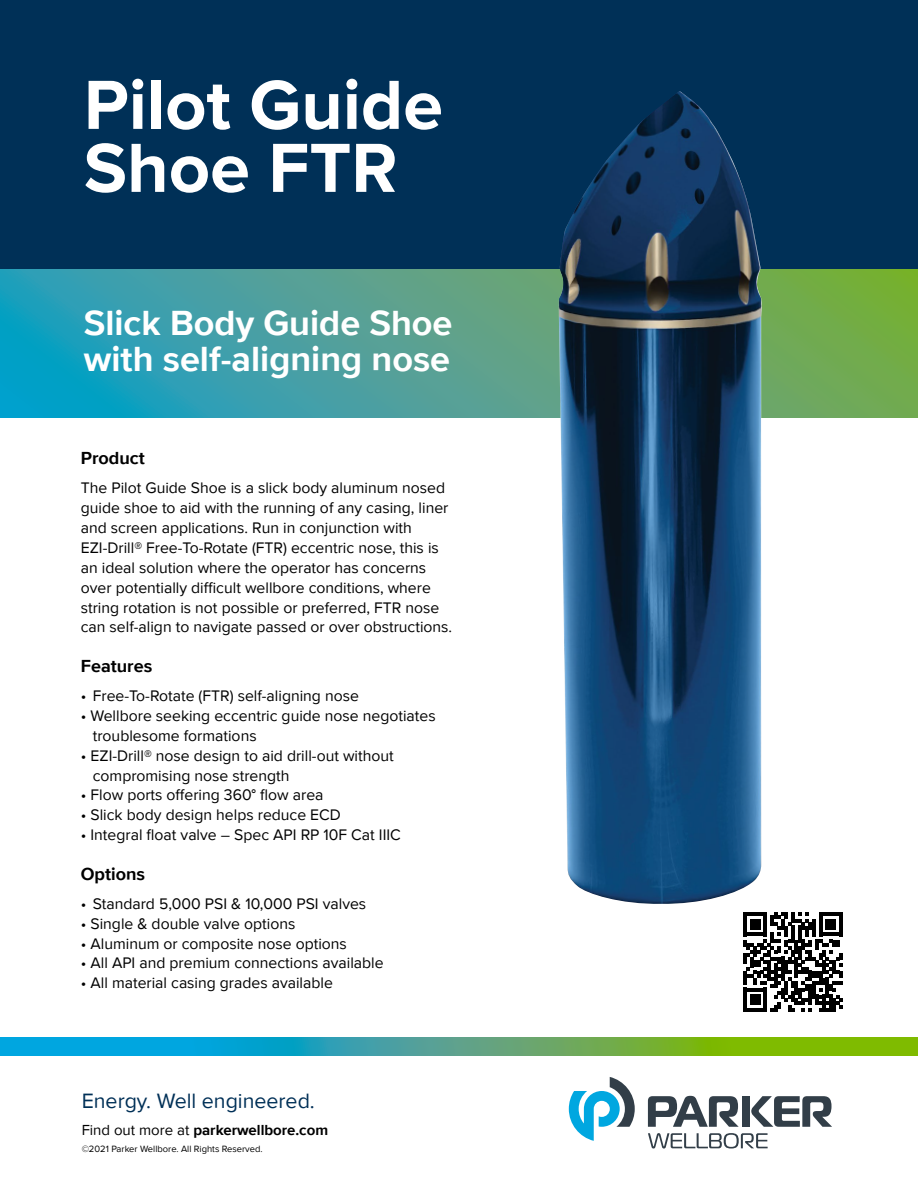
<style>
.page{position:relative;width:918px;height:1188px;background:#fff}
.page>*{position:absolute;margin:0;border:0;box-sizing:border-box;transform-origin:0 0}
.t1{font:700 72px/63px "Proxima Nova";color:#fff}
.t2{font:700 36px/36px "Proxima Nova";color:#fff}
.t3{font:21.3px "Proxima Nova";color:#003057}
.t4{font:700 18px "Proxima Nova";color:#000}
.t5{font:15.75px/20px "Proxima Nova";color:#000}
.t6{font:700 15px "Proxima Nova";color:#000}
.t7{font:9.3px "Proxima Nova";color:#000}
.s1{font-weight:400}
</style>
<div class="page">
<svg style="left:0;top:268px;width:918px;height:150px;background:#4aa190"></svg>
<svg style="left:0;top:1038px;width:918px;height:17px;background:#46aa7b"></svg>
<div style="left:0;top:0;width:918px;height:268px;background:#003057"></div>
<svg style="left:569px;top:1077px;width:66px;height:64px"></svg>
<svg style="left:648px;top:1096px;width:91px;height:31px"></svg>
<div style="left:742px;top:1096px;width:8px;height:31px;background:#323e48"></div>
<svg style="left:751px;top:1096px;width:81px;height:31px"></svg>
<svg style="left:648px;top:1133px;width:120px;height:16px"></svg>
<svg style="left:743px;top:912px;width:100px;height:100px"></svg>
<img style="left:559px;top:91px;width:203px;height:813px">
<h1 class="t1" style="left:84px;top:72px;width:361px">Pilot Guide<br>Shoe FTR</h1>
<h2 class="t2" style="left:84px;top:304px;width:370px">Slick Body Guide Shoe with self-aligning nose</h2>
<p class="t4" style="left:81px;top:445px;width:66px">Product</p>
<p class="t5" style="left:81px;top:478px;width:373px">The Pilot Guide Shoe is a slick body aluminum nosed guide shoe to aid with the running of any casing, liner and screen applications. Run in conjunction with EZI-Drill® Free-To-Rotate (FTR) eccentric nose, this is an ideal solution where the operator has concerns over potentially difficult wellbore conditions, where string rotation is not possible or preferred, FTR nose can self-align to navigate passed or over obstructions.</p>
<p class="t4" style="left:81px;top:653px;width:73px">Features</p>
<p class="t5" style="left:81px;top:685px;width:280px">• Free-To-Rotate (FTR) self-aligning nose</p>
<p class="t5" style="left:93px;top:705px;width:344px;text-indent:-12px">• Wellbore seeking eccentric guide nose negotiates troublesome formations</p>
<p class="t5" style="left:93px;top:745px;width:302px;text-indent:-12px">• EZI-Drill® nose design to aid drill-out without compromising nose strength</p>
<p class="t5" style="left:81px;top:785px;width:244px">• Flow ports offering 360° flow area</p>
<p class="t5" style="left:81px;top:805px;width:262px">• Slick body design helps reduce ECD</p>
<p class="t5" style="left:81px;top:824px;width:322px">• Integral float valve – Spec API RP 10F Cat IIIC</p>
<p class="t4" style="left:81px;top:861px;width:66px">Options</p>
<p class="t5" style="left:81px;top:893px;width:287px">• Standard 5,000 PSI &amp; 10,000 PSI valves</p>
<p class="t5" style="left:81px;top:913px;width:216px">• Single &amp; double valve options</p>
<p class="t5" style="left:81px;top:933px;width:268px">• Aluminum or composite nose options</p>
<p class="t5" style="left:81px;top:953px;width:304px">• All API and premium connections available</p>
<p class="t5" style="left:81px;top:973px;width:254px">• All material casing grades available</p>
<h3 class="t3" style="left:82px;top:1085px;width:235px">Energy. Well engineered.</h3>
<p class="t6" style="left:82px;top:1119px;width:248px"><span class="s1">Find out more at</span> parkerwellbore.com</p>
<p class="t7" style="left:82px;top:1142px;width:182px">©2021 Parker Wellbore. All Rights Reserved.</p>
</div>
